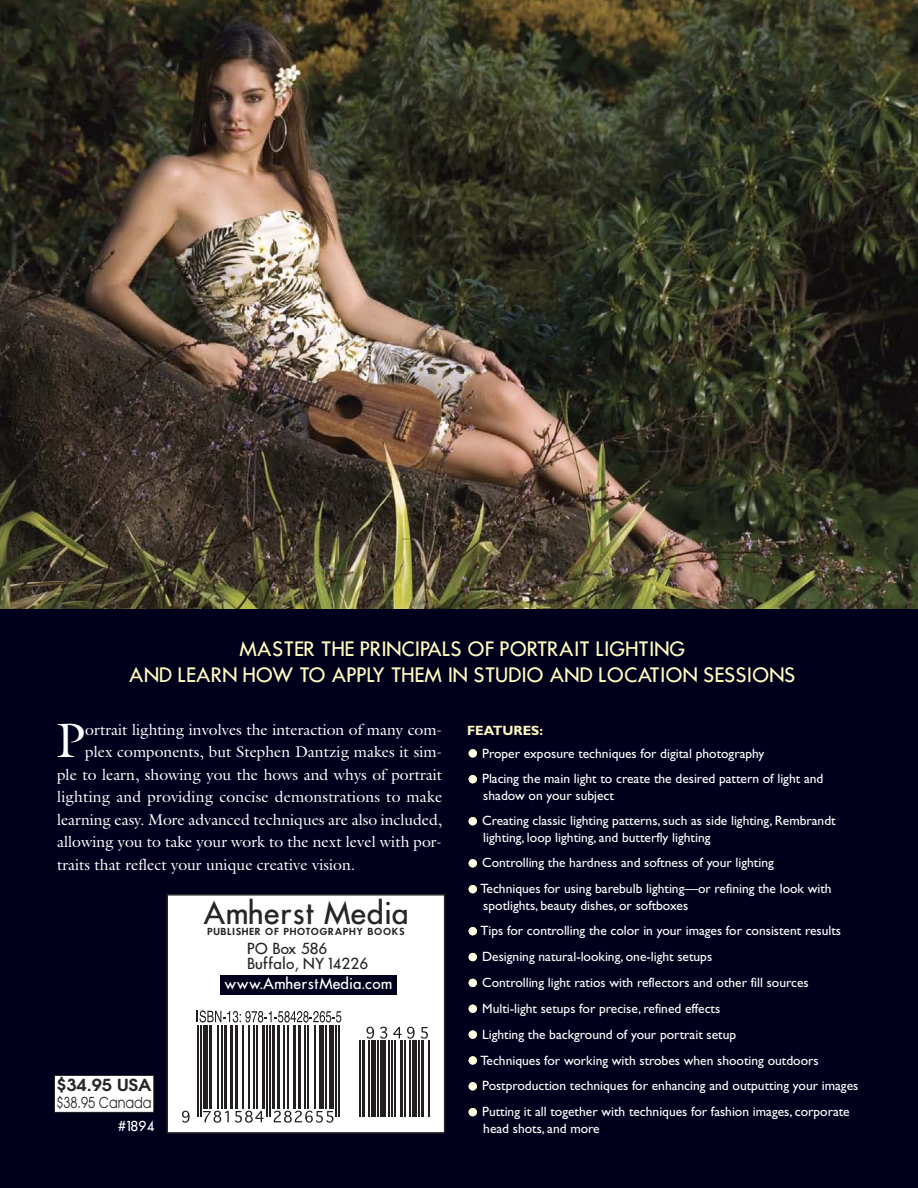
<style>
.page{position:relative;width:918px;height:1188px;background:#00001c}
.page>*{position:absolute;margin:0;border:0;box-sizing:border-box;transform-origin:0 0}
.t1{font:48.75px "Galliard";color:#fff}
.t2{font:500 30px "Futura";color:#272627}
.t3{font:500 19.5px/25.5px "Futura";color:#fffbbf;text-align:center}
.t4{font:600 16.5px "Avant Garde";color:#272627;scale:1.1 1}
.t5{font:15.75px "Galliard";color:#fff}
.t6{font:500 15px/15px "Futura";color:#272627}
.t7{font:500 15px "Futura";color:#fff}
.t8{font:15px "Avant Garde";color:#272627;scale:.85 1}
.t9{font:13.5px/25.8px "Gill Sans";color:#fff}
.t10{font:700 13.5px "Gill Sans";color:#fffbbf}
.t11{font:500 13.5px "Futura";color:#fff}
.t12{font:600 9px "Futura";letter-spacing:.065em;color:#272627}
</style>
<div class="page">
<img style="left:0;top:0;width:918px;height:609px">
<div style="left:167px;top:895px;width:278px;height:238px;background:#fff"></div>
<div style="left:166px;top:894px;width:279px;height:240px;border:2px solid #272627"></div>
<div style="left:220px;top:975px;width:176px;height:20px;background:#00001c"></div>
<div style="left:54px;top:1075px;width:100px;height:37px;background:#fff"></div>
<div style="left:54px;top:1075px;width:100px;height:38px;border:1px solid #272627"></div>
<svg style="left:182px;top:1010px;width:248px;height:113px"></svg>
<svg style="left:469px;top:1108px;width:8px;height:8px"></svg>
<svg style="left:469px;top:1082px;width:8px;height:8px"></svg>
<svg style="left:469px;top:1056px;width:8px;height:9px"></svg>
<svg style="left:469px;top:1030px;width:8px;height:9px"></svg>
<svg style="left:469px;top:1005px;width:8px;height:8px"></svg>
<svg style="left:469px;top:979px;width:8px;height:8px"></svg>
<svg style="left:469px;top:953px;width:8px;height:8px"></svg>
<svg style="left:469px;top:927px;width:8px;height:8px"></svg>
<svg style="left:469px;top:885px;width:8px;height:8px"></svg>
<svg style="left:469px;top:859px;width:8px;height:8px"></svg>
<svg style="left:469px;top:817px;width:8px;height:8px"></svg>
<svg style="left:469px;top:775px;width:8px;height:8px"></svg>
<svg style="left:469px;top:749px;width:8px;height:9px"></svg>
<h3 class="t3" style="left:129px;top:637px;width:668px">MASTER THE PRINCIPALS OF PORTRAIT LIGHTING<br>AND LEARN HOW TO APPLY THEM IN STUDIO AND LOCATION SESSIONS</h3>
<h1 class="t1" style="left:56px;top:712px;width:31px">P</h1>
<p class="t5" style="left:85px;top:720px;width:359px">ortrait lighting involves the interaction of many com-</p>
<p class="t5" style="left:85px;top:743px;width:359px">plex components, but Stephen Dantzig makes it sim-</p>
<p class="t5" style="left:57px;top:765px;width:387px">ple to learn, showing you the hows and whys of portrait</p>
<p class="t5" style="left:57px;top:788px;width:387px">lighting and providing concise demonstrations to make</p>
<p class="t5" style="left:57px;top:810px;width:387px">learning easy. More advanced techniques are also included,</p>
<p class="t5" style="left:57px;top:833px;width:386px">allowing you to take your work to the next level with por-</p>
<p class="t5" style="left:57px;top:855px;width:300px">traits that reflect your unique creative vision.</p>
<p class="t4" style="left:56px;top:1079px;width:88px">$34.95 USA</p>
<p class="t8" style="left:56px;top:1097px;width:114px">$38.95 Canada</p>
<p class="t11" style="left:118px;top:1118px;width:38px">#1894</p>
<h2 class="t2" style="left:203px;top:896px;width:208px">Amherst Media</h2>
<p class="t12" style="left:207px;top:926px;width:199px">PUBLISHER OF PHOTOGRAPHY BOOKS</p>
<p class="t6" style="left:247px;top:942px;width:123px">PO Box 586<br>Buffalo, NY 14226</p>
<p class="t7" style="left:224px;top:975px;width:170px">www.AmherstMedia.com</p>
<p class="t10" style="left:467px;top:725px;width:77px">FEATURES:</p>
<p class="t9" style="left:482px;top:741px;width:343px">Proper exposure techniques for digital photography<br>Placing the main light to create the desired pattern of light and</p>
<p class="t9" style="left:482px;top:783px;width:355px">shadow on your subject<br>Creating classic lighting patterns, such as side lighting, Rembrandt</p>
<p class="t9" style="left:480px;top:825px;width:353px">lighting, loop lighting, and butterfly lighting<br>Controlling the hardness and softness of your lighting<br>Techniques for using barebulb lighting—or refining the look with</p>
<p class="t9" style="left:480px;top:893px;width:379px">spotlights, beauty dishes, or softboxes<br>Tips for controlling the color in your images for consistent results Designing natural-looking, one-light setups<br>Controlling light ratios with reflectors and other fill sources Multi-light setups for precise, refined effects<br>Lighting the background of your portrait setup<br>Techniques for working with strobes when shooting outdoors Postproduction techniques for enhancing and outputting your images Putting it all together with techniques for fashion images, corporate</p>
<p class="t9" style="left:483px;top:1116px;width:118px">head shots, and more</p>
</div>
